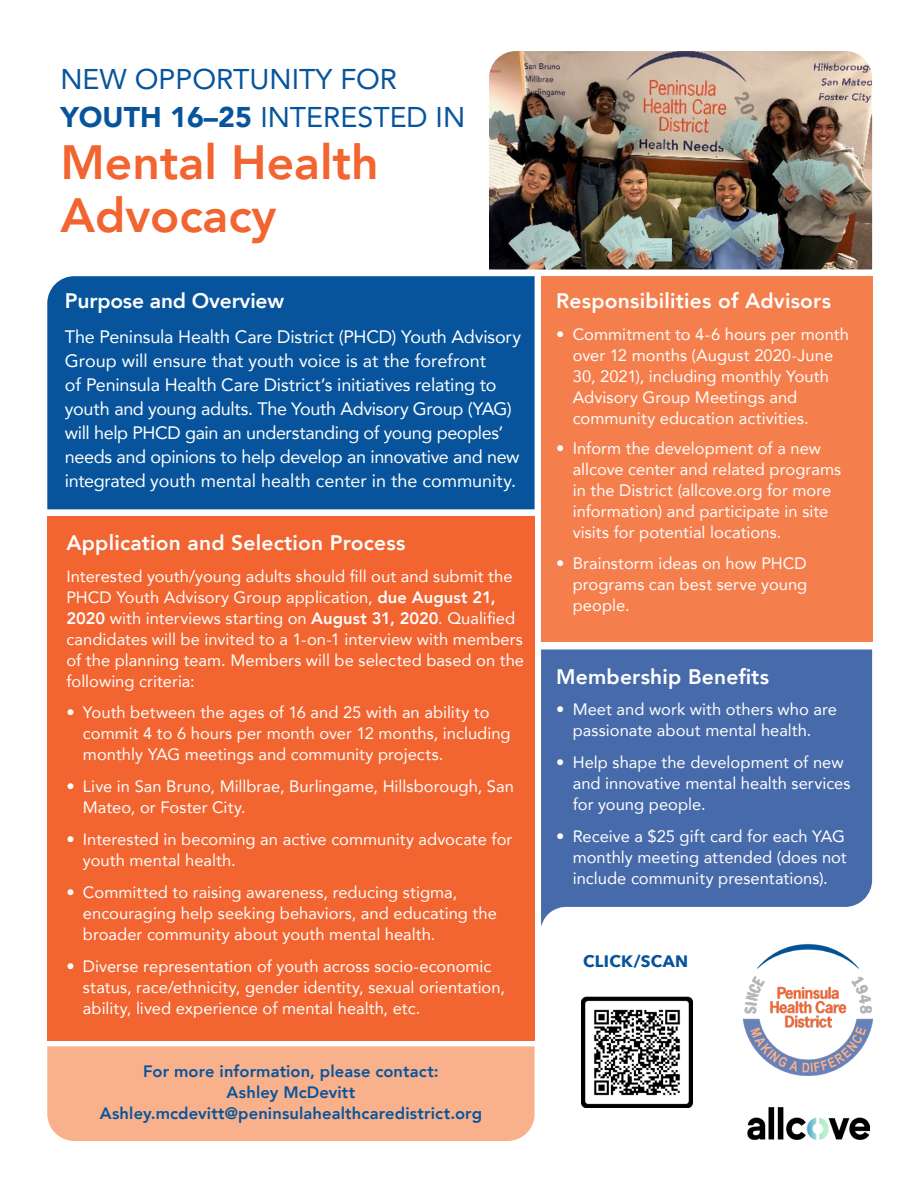
<style>
.page{position:relative;width:918px;height:1188px;background:#fff}
.page>*{position:absolute;margin:0;border:0;box-sizing:border-box;transform-origin:0 0}
.t1{font:800 48px/52.5px "Avenir";color:#f26430}
.t2{font:28.5px/37.5px "Avenir";color:#07549c}
.t3{font:800 21px "Avenir";letter-spacing:.01em;color:#fff}
.t4{font:800 21px "Avenir";letter-spacing:-.01em;color:#fff}
.body_text_11-14{font:18px/24px "Avenir";letter-spacing:-.015em;color:#fff}
.body_text_11-14-2{font:16.5px/21px "Avenir";letter-spacing:.005em;color:#fff}
.t5{font:800 16.5px "Avenir";letter-spacing:.01em;color:#07549c}
.body_text_11-14-3{font:700 16.5px "Avenir Next";letter-spacing:.02em;color:#07549c}
.s1{font-weight:900}
.s2{font-weight:800}
.s3{font-style:inherit}
</style>
<div class="page">
<div style="left:541px;top:276px;width:331px;height:366px;background:#f57e4d"></div>
<img style="left:489px;top:51px;width:383px;height:218px">
<div style="left:47px;top:516px;width:488px;height:525px;background:#f26430"></div>
<div style="left:47px;top:276px;width:488px;height:233px;background:#07549c"></div>
<svg style="left:541px;top:650px;width:331px;height:277px;background:#5475b0"></svg>
<img style="left:742px;top:943px;width:132px;height:133px">
<div style="left:47px;top:1046px;width:488px;height:95px;background:#f9b18c"></div>
<img style="left:747px;top:1107px;width:123px;height:32px">
<img style="left:581px;top:996px;width:111px;height:111px">
<p class="t2" style="left:60px;top:60px;width:406px">NEW OPPORTUNITY FOR<br><span class="s1">YOUTH 16–25</span> INTERESTED IN</p>
<p class="t1" style="left:60px;top:136px;width:320px">Mental Health<br>Advocacy</p>
<p class="t4" style="left:65px;top:285px;width:221px">Purpose and Overview</p>
<p class="body_text_11-14" style="left:65px;top:324px;width:458px">The Peninsula Health Care District (PHCD) Youth Advisory Group will ensure that youth voice is at the forefront<br>of Peninsula Health Care District’s initiatives relating to youth and young adults. The Youth Advisory Group (YAG) will help PHCD gain an understanding of young peoples’ needs and opinions to help develop an innovative and new integrated youth mental health center in the community.</p>
<p class="t3" style="left:66px;top:526px;width:340px">Application and Selection Process</p>
<p class="body_text_11-14-2" style="left:66px;top:565px;width:459px">Interested youth/young adults should fill out and submit the PHCD Youth Advisory Group application, <span class="s2">due August 21, 2020</span> with interviews starting on <span class="s2">August 31, 2020</span><span class="s3">.</span> Qualified candidates will be invited to a 1-on-1 interview with members of the planning team. Members will be selected based on the following criteria:</p>
<p class="body_text_11-14-2" style="left:83px;top:702px;width:429px;text-indent:-16px">• Youth between the ages of 16 and 25 with an ability to commit 4 to 6 hours per month over 12 months, including monthly YAG meetings and community projects.</p>
<p class="body_text_11-14-2" style="left:83px;top:776px;width:432px;text-indent:-16px">• Live in San Bruno, Millbrae, Burlingame, Hillsborough, San<br>Mateo, or Foster City.</p>
<p class="body_text_11-14-2" style="left:83px;top:828px;width:431px;text-indent:-16px">• Interested in becoming an active community advocate for youth mental health.</p>
<p class="body_text_11-14-2" style="left:83px;top:881px;width:415px;text-indent:-16px">• Committed to raising awareness, reducing stigma, encouraging help seeking behaviors, and educating the broader community about youth mental health.</p>
<p class="body_text_11-14-2" style="left:83px;top:955px;width:424px;text-indent:-16px">• Diverse representation of youth across socio-economic status, race/ethnicity, gender identity, sexual orientation, ability, lived experience of mental health, etc.</p>
<p class="t5" style="left:143px;top:1058px;width:297px">For more information, please contact:</p>
<p class="t5" style="left:227px;top:1079px;width:130px">Ashley McDevitt</p>
<p class="t5" style="left:100px;top:1100px;width:384px">Ashley.mcdevitt@peninsulahealthcaredistrict.org</p>
<p class="t3" style="left:556px;top:285px;width:276px">Responsibilities of Advisors</p>
<p class="body_text_11-14-2" style="left:573px;top:323px;width:278px;text-indent:-16px">• Commitment to 4-6 hours per month over 12 months (August 2020-June 30, 2021), including monthly Youth Advisory Group Meetings and community education activities.</p>
<p class="body_text_11-14-2" style="left:573px;top:438px;width:270px;text-indent:-16px">• Inform the development of a new allcove center and related programs in the District (allcove.org for more information) and participate in site visits for potential locations.</p>
<p class="body_text_11-14-2" style="left:573px;top:552px;width:236px;text-align:justify;text-indent:-16px">• Brainstorm ideas on how PHCD programs can best serve young people.</p>
<p class="t3" style="left:556px;top:660px;width:214px">Membership Benefits</p>
<p class="body_text_11-14-2" style="left:556px;top:699px;width:282px;text-align:center">• Meet and work with others who are passionate about mental health.</p>
<p class="body_text_11-14-2" style="left:573px;top:752px;width:279px;text-indent:-16px">• Help shape the development of new and innovative mental health services for young people.</p>
<p class="body_text_11-14-2" style="left:573px;top:825px;width:276px;text-align:justify;text-indent:-16px">• Receive a $25 gift card for each YAG monthly meeting attended (does not include community presentations).</p>
<p class="body_text_11-14-3" style="left:583px;top:947px;width:107px">CLICK/SCAN</p>
</div>
